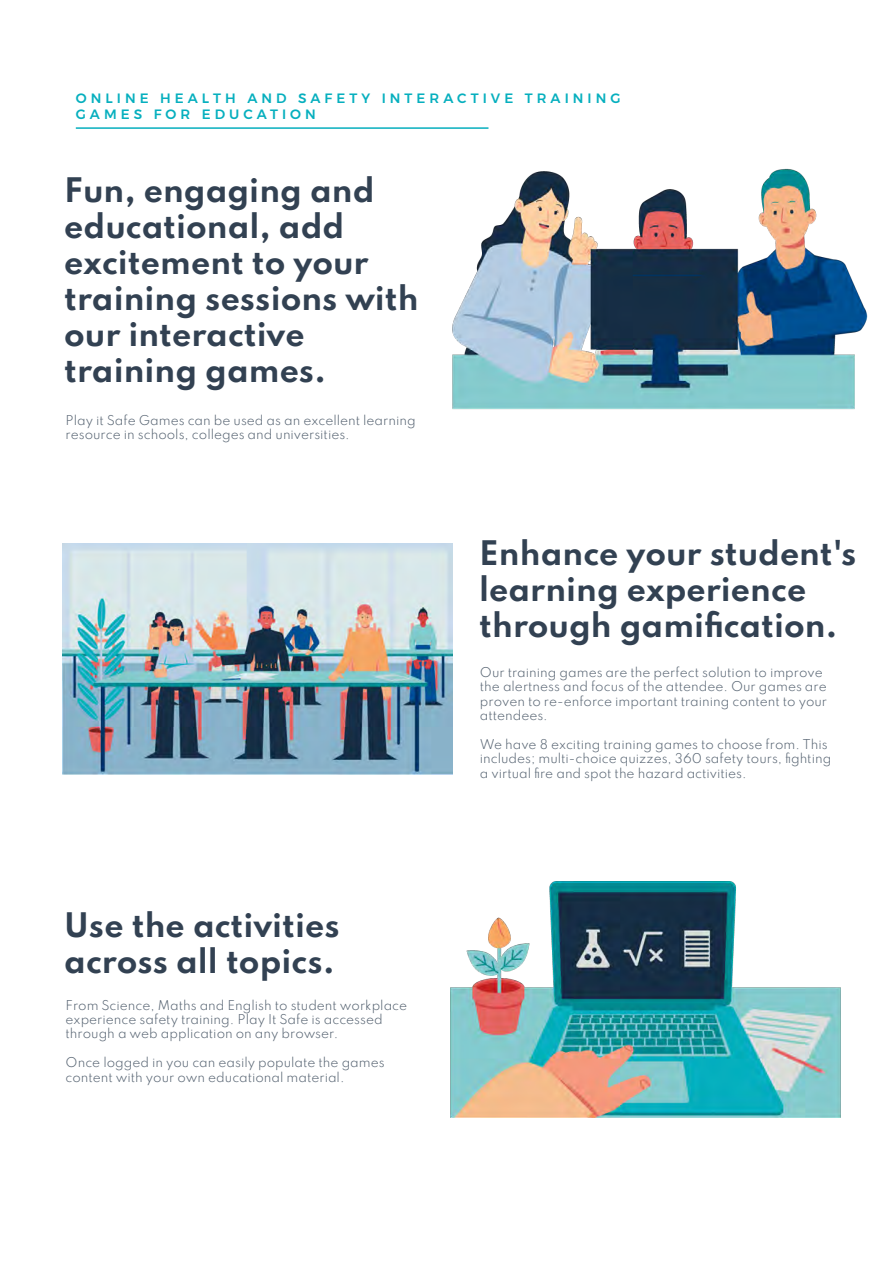
<style>
.page{position:relative;width:893px;height:1263px;background:#fff}
.page>*{position:absolute;margin:0;border:0;box-sizing:border-box;transform-origin:0 0}
.t1{font:100 30px/36px "Spartan";color:#324152}
.t2{font:500 13.5px/16.2px "Montserrat";letter-spacing:.3em;color:#06afbe}
.t3{font:100 12px/14.4px "Spartan";color:#586573}
</style>
<div class="page">
<hr style="left:76px;top:127px;width:412px;height:2px;background:#06afbe">
<img style="left:452px;top:168px;width:416px;height:242px">
<img style="left:63px;top:543px;width:390px;height:232px">
<img style="left:450px;top:881px;width:391px;height:237px">
<p class="t2" style="left:76px;top:90px;width:546px">ONLINE HEALTH AND SAFETY INTERACTIVE TRAINING<br>GAMES FOR EDUCATION</p>
<h1 class="t1" style="left:64px;top:171px;width:356px">Fun, engaging and educational, add excitement to your training sessions with our interactive training games.</h1>
<p class="t3" style="left:66px;top:412px;width:352px">Play it Safe Games can be used as an excellent learning resource in schools, colleges and universities.</p>
<h1 class="t1" style="left:64px;top:906px;width:277px">Use the activities across all topics.</h1>
<p class="t3" style="left:66px;top:997px;width:343px">From Science, Maths and English to student workplace experience safety training. Play It Safe is accessed through a web application on any browser.</p>
<p class="t3" style="left:66px;top:1055px;width:321px">Once logged in you can easily populate the games content with your own educational material.</p>
<h1 class="t1" style="left:479px;top:534px;width:379px">Enhance your student's learning experience through gamification.</h1>
<p class="t3" style="left:480px;top:664px;width:349px">Our training games are the perfect solution to improve the alertness and focus of the attendee. Our games are proven to re-enforce important training content to your attendees.</p>
<p class="t3" style="left:480px;top:736px;width:353px">We have 8 exciting training games to choose from. This includes; multi-choice quizzes, 360 safety tours, fighting a virtual fire and spot the hazard activities.</p>
</div>
